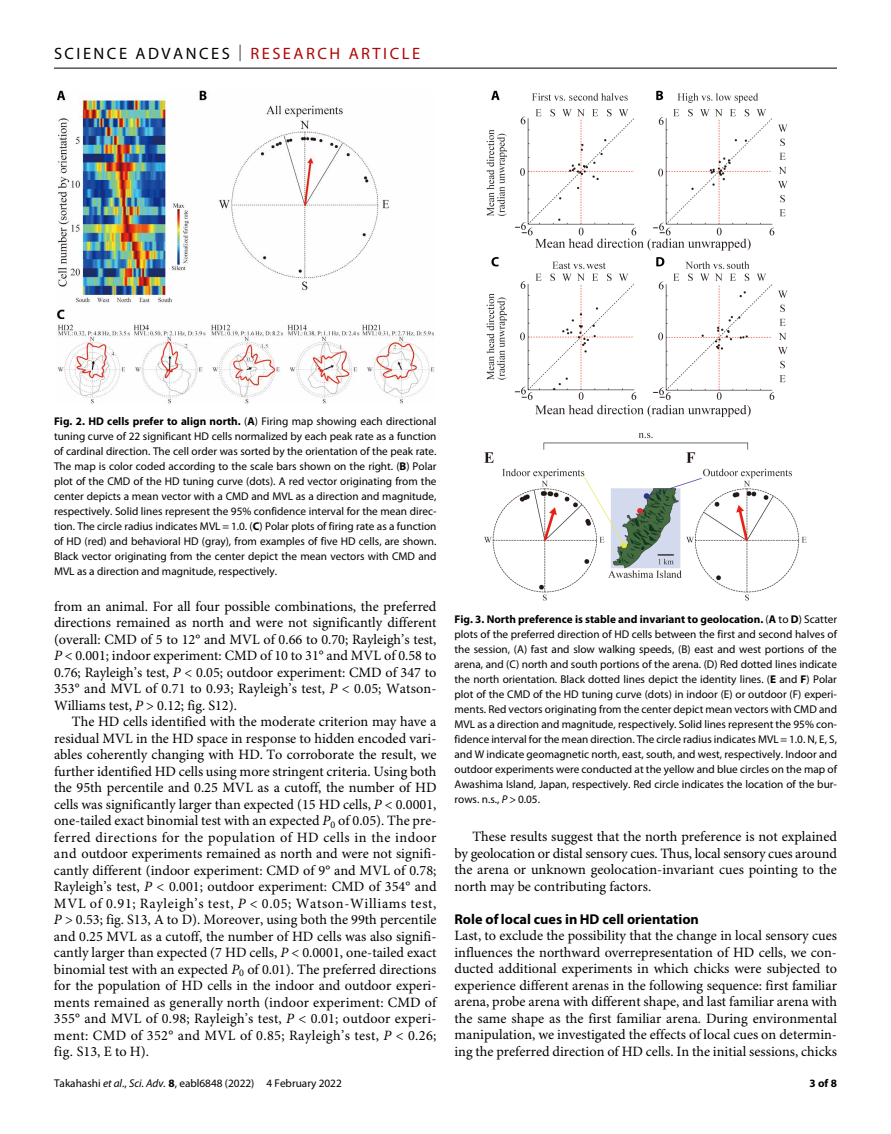
<style>
.page{position:relative;width:891px;height:1134px;background:#fff}
.page>*{position:absolute;margin:0;border:0;box-sizing:border-box;transform-origin:0 0}
.t1{font:16.5px "Myriad Pro";letter-spacing:.15em;color:#000}
.t2{font:14.25px/16.5px "Minion Pro";color:#000;text-align:justify}
.t3{font:700 14.25px "Myriad Pro";color:#000}
.t4{font:11.25px/15px "Myriad Pro";color:#000;text-align:justify}
.t5{font:700 11.25px "Myriad Pro";color:#000}
.s1{font-weight:300}
.s2{color:#b10508}
.s3{font-weight:700}
.s4{font-style:italic}
</style>
<div class="page">
<hr style="left:54px;top:68px;width:783px;height:1px;background:#000">
<img style="left:484px;top:90px;width:323px;height:511px">
<img style="left:56px;top:90px;width:378px;height:314px">
<p class="t1" style="left:54px;top:40px;width:368px">SCIENCE ADVANCES <span class="s1">|</span> <span class="s2">RESEARCH ARTICLE</span></p>
<p class="t4" style="left:54px;top:414px;width:384px"><span class="s3">Fig. 2. HD cells prefer to align north.</span> (<span class="s3">A</span>) Firing map showing each directional tuning curve of 22 significant HD cells normalized by each peak rate as a function of cardinal direction. The cell order was sorted by the orientation of the peak rate.<br>The map is color coded according to the scale bars shown on the right. (<span class="s3">B</span>) Polar plot of the CMD of the HD tuning curve (dots). A red vector originating from the center depicts a mean vector with a CMD and MVL as a direction and magnitude, respectively. Solid lines represent the 95% confidence interval for the mean direc&shy;tion. The circle radius indicates MVL = 1.0. (<span class="s3">C</span>) Polar plots of firing rate as a function of HD (red) and behavioral HD (gray), from examples of five HD cells, are shown.<br>Black vector originating from the center depict the mean vectors with CMD and MVL as a direction and magnitude, respectively.</p>
<p class="t2" style="left:54px;top:600px;width:384px">from an animal. For all four possible combinations, the preferred directions remained as north and were not significantly different (overall: CMD of 5 to 12° and MVL of 0.66 to 0.70; Rayleigh’s test, <span class="s4">P</span> &lt; 0.001; indoor experiment: CMD of 10 to 31° and MVL of 0.58 to 0.76; Rayleigh’s test, <span class="s4">P</span> &lt; 0.05; outdoor experiment: CMD of 347 to 353° and MVL of 0.71 to 0.93; Rayleigh’s test, <span class="s4">P</span> &lt; 0.05; Watson-Williams test, <span class="s4">P</span> &gt; 0.12; fig. S12).</p>
<p class="t2" style="left:54px;top:715px;width:384px;text-indent:18px">The HD cells identified with the moderate criterion may have a residual MVL in the HD space in response to hidden encoded vari&shy;ables coherently changing with HD. To corroborate the result, we further identified HD cells using more stringent criteria. Using both the 95th percentile and 0.25 MVL as a cutoff, the number of HD cells was significantly larger than expected (15 HD cells, <span class="s4">P</span> &lt; 0.0001, one-tailed exact binomial test with an expected <span class="s4">P</span><sub>0</sub> of 0.05). The pre&shy;ferred directions for the population of HD cells in the indoor and outdoor experiments remained as north and were not signifi&shy;cantly different (indoor experiment: CMD of 9° and MVL of 0.78; Rayleigh’s test, <span class="s4">P</span> &lt; 0.001; outdoor experiment: CMD of 354° and MVL of 0.91; Rayleigh’s test, <span class="s4">P</span> &lt; 0.05; Watson-Williams test, <span class="s4">P</span> &gt; 0.53; fig. S13, A to D). Moreover, using both the 99th percentile and 0.25 MVL as a cutoff, the number of HD cells was also signifi&shy;cantly larger than expected (7 HD cells, <span class="s4">P</span> &lt; 0.0001, one-tailed exact binomial test with an expected <span class="s4">P</span><sub>0</sub> of 0.01). The preferred directions for the population of HD cells in the indoor and outdoor experi&shy;ments remained as generally north (indoor experiment: CMD of 355° and MVL of 0.98; Rayleigh’s test, <span class="s4">P</span> &lt; 0.01; outdoor experi&shy;ment: CMD of 352° and MVL of 0.85; Rayleigh’s test, <span class="s4">P</span> &lt; 0.26; fig. S13, E to H).</p>
<p class="t4" style="left:54px;top:1076px;width:289px">Takahashi <span class="s4">et al</span>., <span class="s4">Sci. Adv.</span> <span class="s3">8</span>, eabl6848 (2022) 4 February 2022</p>
<p class="t4" style="left:454px;top:612px;width:384px"><span class="s3">Fig. 3. North preference is stable and invariant to geolocation.</span> (<span class="s3">A</span> to <span class="s3">D</span>) Scatter plots of the preferred direction of HD cells between the first and second halves of the session, (A) fast and slow walking speeds, (B) east and west portions of the arena, and (C) north and south portions of the arena. (D) Red dotted lines indicate the north orientation. Black dotted lines depict the identity lines. (<span class="s3">E</span> and <span class="s3">F</span>) Polar plot of the CMD of the HD tuning curve (dots) in indoor (E) or outdoor (F) experi&shy;ments. Red vectors originating from the center depict mean vectors with CMD and MVL as a direction and magnitude, respectively. Solid lines represent the 95% con&shy;fidence interval for the mean direction. The circle radius indicates MVL = 1.0. N, E, S, and W indicate geomagnetic north, east, south, and west, respectively. Indoor and outdoor experiments were conducted at the yellow and blue circles on the map of Awashima Island, Japan, respectively. Red circle indicates the location of the bur&shy;rows. n.s., <span class="s4">P</span> &gt; 0.05.</p>
<p class="t2" style="left:454px;top:830px;width:384px;text-indent:18px">These results suggest that the north preference is not explained by geolocation or distal sensory cues. Thus, local sensory cues around the arena or unknown geolocation-invariant cues pointing to the north may be contributing factors.</p>
<p class="t3" style="left:454px;top:908px;width:246px">Role of local cues in HD cell orientation</p>
<p class="t2" style="left:455px;top:929px;width:384px">Last, to exclude the possibility that the change in local sensory cues influences the northward overrepresentation of HD cells, we con&shy;ducted additional experiments in which chicks were subjected to experience different arenas in the following sequence: first familiar arena, probe arena with different shape, and last familiar arena with the same shape as the first familiar arena. During environmental manipulation, we investigated the effects of local cues on determin&shy;ing the preferred direction of HD cells. In the initial sessions, chicks</p>
<p class="t5" style="left:810px;top:1074px;width:29px">3 of 8</p>
</div>
